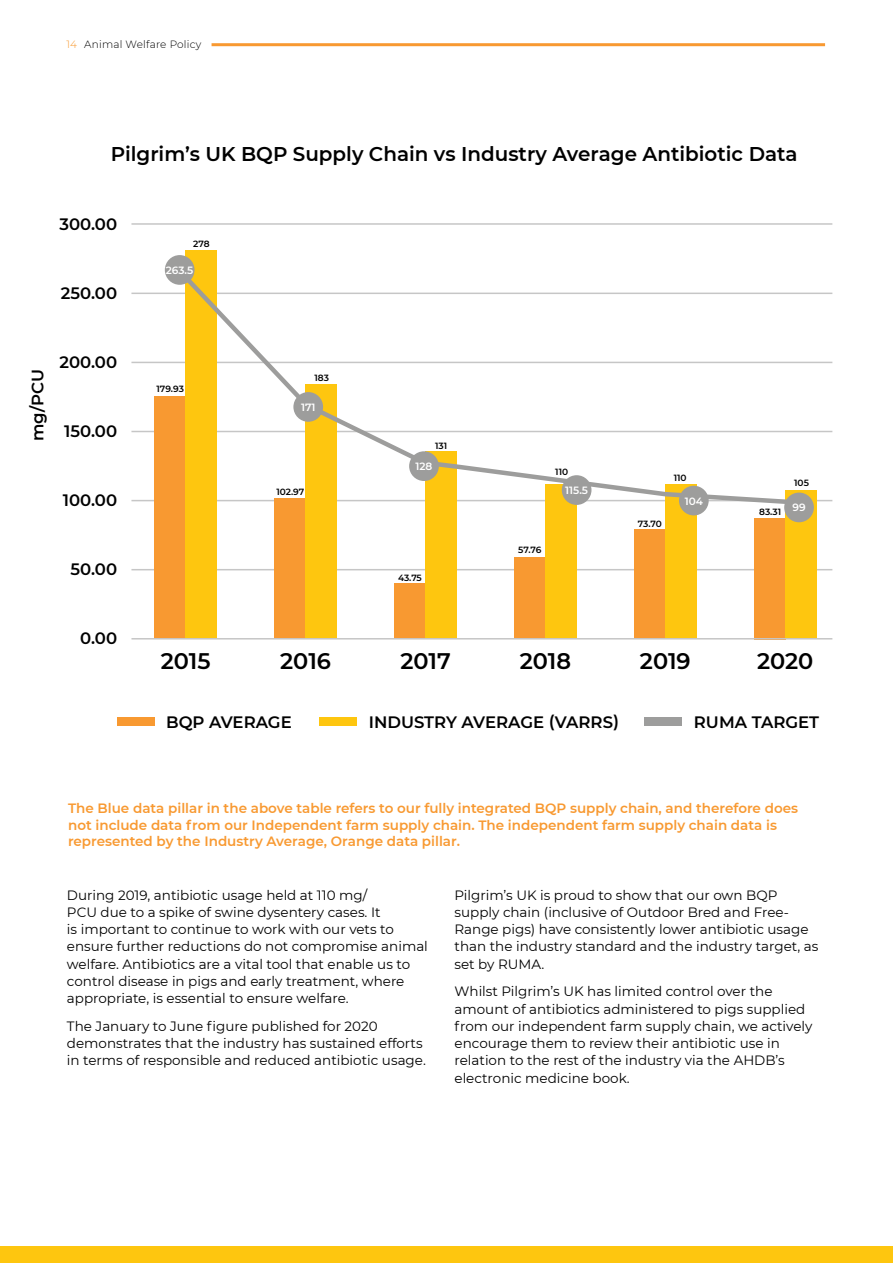
<style>
.page{position:relative;width:893px;height:1263px;background:#fff}
.page>*{position:absolute;margin:0;border:0;box-sizing:border-box;transform-origin:0 0}
.Subheading_Orange{font:600 22.5px "Montserrat";letter-spacing:-.005em;color:#000}
.Subheading_Orange-2{font:600 19.95px "Montserrat";color:#000}
.Subheading_Orange-3{font:600 16.5px "Montserrat";color:#000}
.Body{font:13.5px/17.2px "Montserrat";color:#000}
.Subheading_Orange-4{font:600 13.5px/16.5px "Montserrat";color:#f89931}
.t1{font:300 10.5px "Montserrat";letter-spacing:.02em;color:#000}
.Subheading_Orange-5{font:600 10.5px "Montserrat";color:#fff}
.Subheading_Orange-6{font:600 9px "Montserrat";color:#000}
.s1{color:#f89931}
</style>
<div class="page">
<hr style="left:212px;top:43px;width:613px;height:3px;background:#f89931">
<div style="left:0;top:1247px;width:893px;height:16px;background:#fec60f"></div>
<hr style="left:131px;top:569px;width:701px;height:1px;background:#c6c6c6">
<hr style="left:131px;top:500px;width:701px;height:1px;background:#c6c6c6">
<hr style="left:131px;top:431px;width:701px;height:1px;background:#c6c6c6">
<hr style="left:131px;top:362px;width:701px;height:1px;background:#c6c6c6">
<hr style="left:131px;top:293px;width:701px;height:1px;background:#c6c6c6">
<hr style="left:131px;top:223px;width:701px;height:2px;background:#c6c6c6">
<div style="left:155px;top:396px;width:31px;height:243px;background:#f89931"></div>
<div style="left:186px;top:251px;width:31px;height:388px;background:#fec60f"></div>
<div style="left:274px;top:498px;width:32px;height:141px;background:#f89931"></div>
<div style="left:306px;top:384px;width:31px;height:255px;background:#fec60f"></div>
<div style="left:394px;top:584px;width:32px;height:55px;background:#f89931"></div>
<div style="left:426px;top:451px;width:31px;height:188px;background:#fec60f"></div>
<div style="left:514px;top:557px;width:31px;height:82px;background:#f89931"></div>
<div style="left:545px;top:485px;width:32px;height:154px;background:#fec60f"></div>
<div style="left:634px;top:530px;width:31px;height:109px;background:#f89931"></div>
<div style="left:665px;top:485px;width:31px;height:154px;background:#fec60f"></div>
<div style="left:754px;top:518px;width:31px;height:121px;background:#f89931"></div>
<div style="left:785px;top:491px;width:31px;height:148px;background:#fec60f"></div>
<hr style="left:131px;top:638px;width:701px;height:1px;background:#c6c6c6">
<div style="left:117px;top:717px;width:37px;height:9px;background:#f89931"></div>
<div style="left:320px;top:717px;width:37px;height:9px;background:#fec60f"></div>
<div style="left:645px;top:717px;width:37px;height:9px;background:#9d9d9c"></div>
<svg style="left:174px;top:280px;width:617px;height:227px"></svg>
<div style="left:784px;top:493px;width:30px;height:29px;background:#9d9d9c;border-radius:50%"></div>
<div style="left:679px;top:486px;width:30px;height:29px;background:#9d9d9c;border-radius:50%"></div>
<div style="left:562px;top:475px;width:29px;height:30px;background:#9d9d9c;border-radius:50%"></div>
<div style="left:409px;top:451px;width:30px;height:30px;background:#9d9d9c;border-radius:50%"></div>
<div style="left:293px;top:392px;width:30px;height:30px;background:#9d9d9c;border-radius:50%"></div>
<div style="left:165px;top:255px;width:30px;height:30px;background:#9d9d9c;border-radius:50%"></div>
<p class="t1" style="left:67px;top:37px;width:136px"><span class="s1">14</span> Animal Welfare Policy</p>
<p class="Subheading_Orange-2" style="left:111px;top:140px;width:688px">Pilgrim’s UK BQP Supply Chain vs Industry Average Antibiotic Data</p>
<p class="Subheading_Orange-3" style="left:59px;top:212px;width:59px">300.00</p>
<p class="Subheading_Orange-3" style="left:61px;top:281px;width:58px">250.00</p>
<p class="Subheading_Orange-6" style="left:193px;top:238px;width:18px">278</p>
<p class="Subheading_Orange-5" style="left:166px;top:263px;width:29px">263.5</p>
<p class="Subheading_Orange-3" style="left:26px;top:441px;width:73px;rotate:-90deg">mg/PCU</p>
<p class="Subheading_Orange-3" style="left:60px;top:350px;width:59px">200.00</p>
<p class="Subheading_Orange-3" style="left:64px;top:419px;width:54px">150.00</p>
<p class="Subheading_Orange-3" style="left:63px;top:488px;width:56px">100.00</p>
<p class="Subheading_Orange-3" style="left:71px;top:557px;width:48px">50.00</p>
<p class="Subheading_Orange-3" style="left:80px;top:626px;width:38px">0.00</p>
<p class="Subheading_Orange-6" style="left:156px;top:382px;width:29px">179.93</p>
<p class="Subheading_Orange-6" style="left:314px;top:372px;width:16px">183</p>
<p class="Subheading_Orange-5" style="left:301px;top:400px;width:16px">171</p>
<p class="Subheading_Orange-6" style="left:276px;top:485px;width:30px">102.97</p>
<p class="Subheading_Orange-6" style="left:435px;top:439px;width:14px">131</p>
<p class="Subheading_Orange-5" style="left:415px;top:459px;width:18px">128</p>
<p class="Subheading_Orange-6" style="left:398px;top:571px;width:25px">43.75</p>
<p class="Subheading_Orange-6" style="left:555px;top:466px;width:14px">110</p>
<p class="Subheading_Orange-5" style="left:565px;top:483px;width:24px">115.5</p>
<p class="Subheading_Orange-6" style="left:518px;top:544px;width:25px">57.76</p>
<p class="Subheading_Orange-6" style="left:638px;top:517px;width:26px">73.70</p>
<p class="Subheading_Orange-6" style="left:674px;top:471px;width:14px">110</p>
<p class="Subheading_Orange-5" style="left:685px;top:493px;width:20px">104</p>
<p class="Subheading_Orange-6" style="left:759px;top:506px;width:24px">83.31</p>
<p class="Subheading_Orange-6" style="left:794px;top:476px;width:16px">105</p>
<p class="Subheading_Orange-5" style="left:792px;top:500px;width:15px">99</p>
<p class="Subheading_Orange" style="left:161px;top:645px;width:51px">2015</p>
<p class="Subheading_Orange" style="left:280px;top:645px;width:52px">2016</p>
<p class="Subheading_Orange" style="left:400px;top:645px;width:52px">2017</p>
<p class="Subheading_Orange" style="left:520px;top:645px;width:53px">2018</p>
<p class="Subheading_Orange" style="left:640px;top:645px;width:52px">2019</p>
<p class="Subheading_Orange" style="left:757px;top:645px;width:58px">2020</p>
<p class="Subheading_Orange-3" style="left:166px;top:711px;width:127px">BQP AVERAGE</p>
<p class="Subheading_Orange-3" style="left:369px;top:711px;width:252px">INDUSTRY AVERAGE (VARRS)</p>
<p class="Subheading_Orange-3" style="left:694px;top:711px;width:127px">RUMA TARGET</p>
<p class="Subheading_Orange-4" style="left:68px;top:799px;width:732px">The Blue data pillar in the above table refers to our fully integrated BQP supply chain, and therefore does not include data from our Independent farm supply chain. The independent farm supply chain data is represented by the Industry Average, Orange data pillar.</p>
<p class="Body" style="left:67px;top:886px;width:362px">During 2019, antibiotic usage held at 110 mg/<br>PCU due to a spike of swine dysentery cases. It<br>is important to continue to work with our vets to ensure further reductions do not compromise animal welfare. Antibiotics are a vital tool that enable us to control disease in pigs and early treatment, where appropriate, is essential to ensure welfare.</p>
<p class="Body" style="left:67px;top:1017px;width:360px">The January to June figure published for 2020 demonstrates that the industry has sustained efforts in terms of responsible and reduced antibiotic usage.</p>
<p class="Body" style="left:454px;top:886px;width:365px">Pilgrim’s UK is proud to show that our own BQP supply chain (inclusive of Outdoor Bred and Free-Range pigs) have consistently lower antibiotic usage than the industry standard and the industry target, as set by RUMA.</p>
<p class="Body" style="left:454px;top:982px;width:359px">Whilst Pilgrim’s UK has limited control over the amount of antibiotics administered to pigs supplied from our independent farm supply chain, we actively encourage them to review their antibiotic use in relation to the rest of the industry via the AHDB’s electronic medicine book.</p>
</div>
